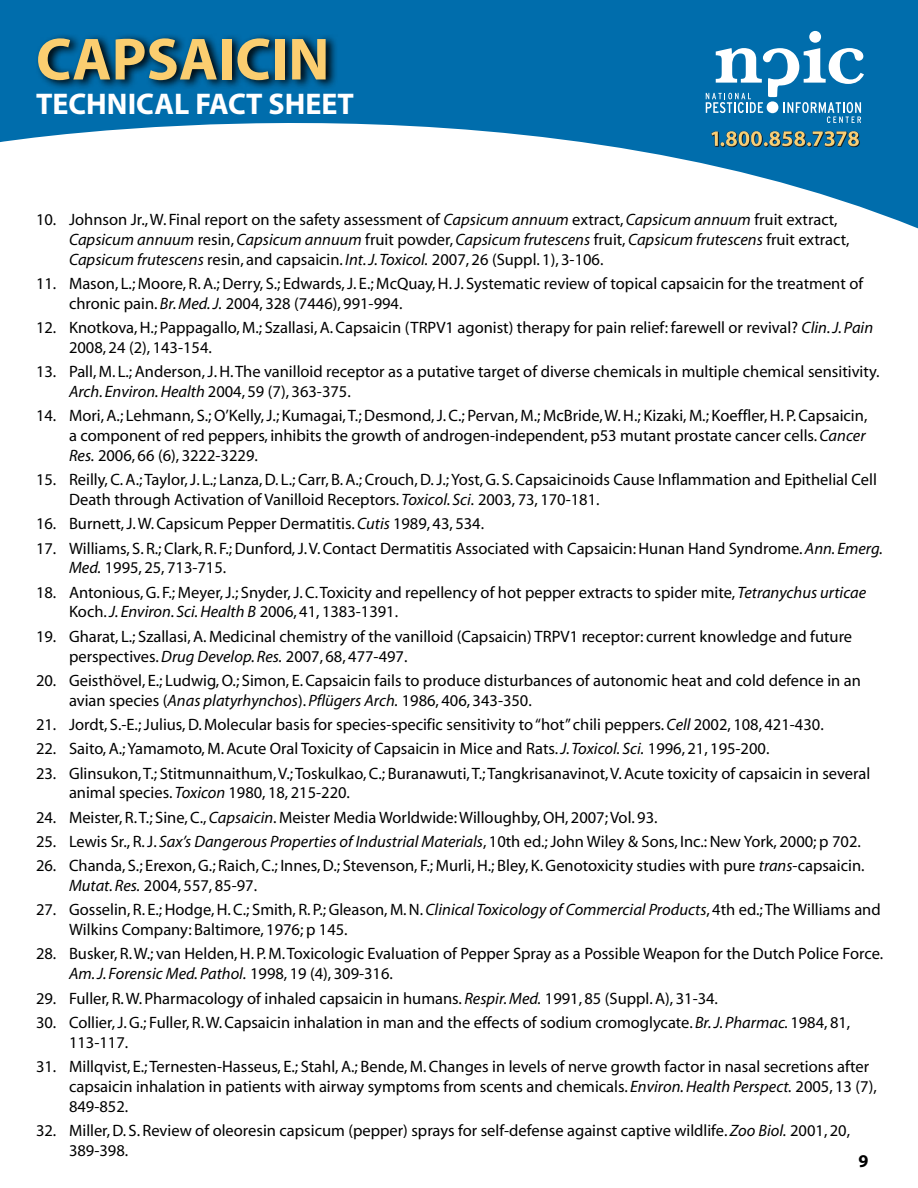
<style>
.page{position:relative;width:918px;height:1188px;background:#fff}
.page>*{position:absolute;margin:0;border:0;box-sizing:border-box;transform-origin:0 0}
.t1{font:700 60px "Myriad";color:#fbce70}
.t2{font:700 30px "Myriad";color:#fff}
.t3{font:700 18px "Myriad";color:#000}
.t4{font:16.5px/19.8px "Myriad";color:#000}
.s1{font-style:italic}
</style>
<div class="page">
<svg style="left:0;top:0;width:918px;height:228px;fill:#006dac"></svg>
<svg style="left:706px;top:31px;width:158px;height:57px"></svg>
<svg style="left:35px;top:32px;width:304px;height:58px;background:#004871"></svg>
<img style="left:680px;top:88px;width:216px;height:108px">
<h1 class="t1" style="left:36px;top:28px;width:295px">CAPSAICIN</h1>
<h2 class="t2" style="left:36px;top:88px;width:319px">TECHNICAL FACT SHEET</h2>
<p class="t4" style="left:69px;top:210px;width:782px;text-indent:-33px">10. Johnson Jr., W. Final report on the safety assessment of <span class="s1">Capsicum annuum</span> extract, <span class="s1">Capsicum annuum</span> fruit extract,<br><span class="s1">Capsicum annuum</span> resin, <span class="s1">Capsicum annuum</span> fruit powder, <span class="s1">Capsicum frutescens</span> fruit, <span class="s1">Capsicum frutescens</span> fruit extract,<br><span class="s1">Capsicum frutescens</span> resin, and capsaicin. <span class="s1">Int. J. Toxicol.</span> 2007, 26 (Suppl. 1), 3-106.</p>
<p class="t4" style="left:69px;top:274px;width:796px;text-indent:-33px">11. Mason, L.; Moore, R. A.; Derry, S.; Edwards, J. E.; McQuay, H. J. Systematic review of topical capsaicin for the treatment of chronic pain. <span class="s1">Br. Med. J.</span> 2004, 328 (7446), 991-994.</p>
<p class="t4" style="left:69px;top:318px;width:806px;text-indent:-33px">12. Knotkova, H.; Pappagallo, M.; Szallasi, A. Capsaicin (TRPV1 agonist) therapy for pain relief: farewell or revival? <span class="s1">Clin. J. Pain<br></span>2008, 24 (2), 143-154.</p>
<p class="t4" style="left:69px;top:362px;width:812px;text-indent:-33px">13. Pall, M. L.; Anderson, J. H. The vanilloid receptor as a putative target of diverse chemicals in multiple chemical sensitivity.<br><span class="s1">Arch. Environ. Health</span> 2004, 59 (7), 363-375.</p>
<p class="t4" style="left:69px;top:407px;width:800px;text-align:justify;text-indent:-33px">14. Mori, A.; Lehmann, S.; O’Kelly, J.; Kumagai, T.; Desmond, J. C.; Pervan, M.; McBride, W. H.; Kizaki, M.; Koeffler, H. P. Capsaicin, a component of red peppers, inhibits the growth of androgen-independent, p53 mutant prostate cancer cells. <span class="s1">Cancer Res.</span> 2006, 66 (6), 3222-3229.</p>
<p class="t4" style="left:69px;top:470px;width:809px;text-indent:-33px">15. Reilly, C. A.; Taylor, J. L.; Lanza, D. L.; Carr, B. A.; Crouch, D. J.; Yost, G. S. Capsaicinoids Cause Inflammation and Epithelial Cell<br>Death through Activation of Vanilloid Receptors. <span class="s1">Toxicol. Sci.</span> 2003, 73, 170-181.</p>
<p class="t4" style="left:36px;top:515px;width:450px">16. Burnett, J. W. Capsicum Pepper Dermatitis. <span class="s1">Cutis</span> 1989, 43, 534.</p>
<p class="t4" style="left:69px;top:539px;width:815px;text-indent:-33px">17. Williams, S. R.; Clark, R. F.; Dunford, J. V. Contact Dermatitis Associated with Capsaicin: Hunan Hand Syndrome. <span class="s1">Ann. Emerg.<br>Med.</span> 1995, 25, 713-715.</p>
<p class="t4" style="left:69px;top:583px;width:799px;text-indent:-33px">18. Antonious, G. F.; Meyer, J.; Snyder, J. C. Toxicity and repellency of hot pepper extracts to spider mite, <span class="s1">Tetranychus urticae<br></span>Koch. <span class="s1">J. Environ. Sci. Health B</span> 2006, 41, 1383-1391.</p>
<p class="t4" style="left:69px;top:627px;width:785px;text-indent:-33px">19. Gharat, L.; Szallasi, A. Medicinal chemistry of the vanilloid (Capsaicin) TRPV1 receptor: current knowledge and future perspectives. <span class="s1">Drug Develop. Res.</span> 2007, 68, 477-497.</p>
<p class="t4" style="left:69px;top:671px;width:793px;text-indent:-33px">20. Geisthövel, E.; Ludwig, O.; Simon, E. Capsaicin fails to produce disturbances of autonomic heat and cold defence in an avian species (<span class="s1">Anas platyrhynchos</span>). <span class="s1">Pflügers Arch.</span> 1986, 406, 343-350.</p>
<p class="t4" style="left:36px;top:715px;width:789px">21. Jordt, S.-E.; Julius, D. Molecular basis for species-specific sensitivity to “hot” chili peppers. <span class="s1">Cell</span> 2002, 108, 421-430.</p>
<p class="t4" style="left:36px;top:740px;width:735px">22. Saito, A.; Yamamoto, M. Acute Oral Toxicity of Capsaicin in Mice and Rats. <span class="s1">J. Toxicol. Sci.</span> 1996, 21, 195-200.</p>
<p class="t4" style="left:69px;top:764px;width:803px;text-indent:-33px">23. Glinsukon, T.; Stitmunnaithum, V.; Toskulkao, C.; Buranawuti, T.; Tangkrisanavinot, V. Acute toxicity of capsaicin in several animal species. <span class="s1">Toxicon</span> 1980, 18, 215-220.</p>
<p class="t4" style="left:36px;top:808px;width:623px">24. Meister, R. T.; Sine, C., <span class="s1">Capsaicin</span>. Meister Media Worldwide: Willoughby, OH, 2007; Vol. 93.</p>
<p class="t4" style="left:36px;top:832px;width:826px">25. Lewis Sr., R. J. <span class="s1">Sax’s Dangerous Properties of Industrial Materials</span>, 10th ed.; John Wiley &amp; Sons, Inc.: New York, 2000; p 702.</p>
<p class="t4" style="left:69px;top:857px;width:797px;text-indent:-33px">26. Chanda, S.; Erexon, G.; Raich, C.; Innes, D.; Stevenson, F.; Murli, H.; Bley, K. Genotoxicity studies with pure <span class="s1">trans</span>-capsaicin.<br><span class="s1">Mutat. Res.</span> 2004, 557, 85-97.</p>
<p class="t4" style="left:69px;top:901px;width:813px;text-indent:-33px">27. Gosselin, R. E.; Hodge, H. C.; Smith, R. P.; Gleason, M. N. <span class="s1">Clinical Toxicology of Commercial Products</span>, 4th ed.; The Williams and<br>Wilkins Company: Baltimore, 1976; p 145.</p>
<p class="t4" style="left:69px;top:945px;width:816px;text-indent:-33px">28. Busker, R. W.; van Helden, H. P. M. Toxicologic Evaluation of Pepper Spray as a Possible Weapon for the Dutch Police Force.<br><span class="s1">Am. J. Forensic Med. Pathol.</span> 1998, 19 (4), 309-316.</p>
<p class="t4" style="left:36px;top:989px;width:684px">29. Fuller, R. W. Pharmacology of inhaled capsaicin in humans. <span class="s1">Respir. Med.</span> 1991, 85 (Suppl. A), 31-34.</p>
<p class="t4" style="left:69px;top:1013px;width:783px;text-indent:-33px">30. Collier, J. G.; Fuller, R. W. Capsaicin inhalation in man and the effects of sodium cromoglycate. <span class="s1">Br. J. Pharmac.</span> 1984, 81,<br>113-117.</p>
<p class="t4" style="left:69px;top:1057px;width:809px;text-indent:-33px">31. Millqvist, E.; Ternesten-Hasseus, E.; Stahl, A.; Bende, M. Changes in levels of nerve growth factor in nasal secretions after capsaicin inhalation in patients with airway symptoms from scents and chemicals. <span class="s1">Environ. Health Perspect.</span> 2005, 13 (7),<br>849-852.</p>
<p class="t4" style="left:69px;top:1121px;width:783px;text-indent:-33px">32. Miller, D. S. Review of oleoresin capsicum (pepper) sprays for self-defense against captive wildlife. <span class="s1">Zoo Biol.</span> 2001, 20,<br>389-398.</p>
<p class="t3" style="left:859px;top:1151px;width:11px">9</p>
</div>
